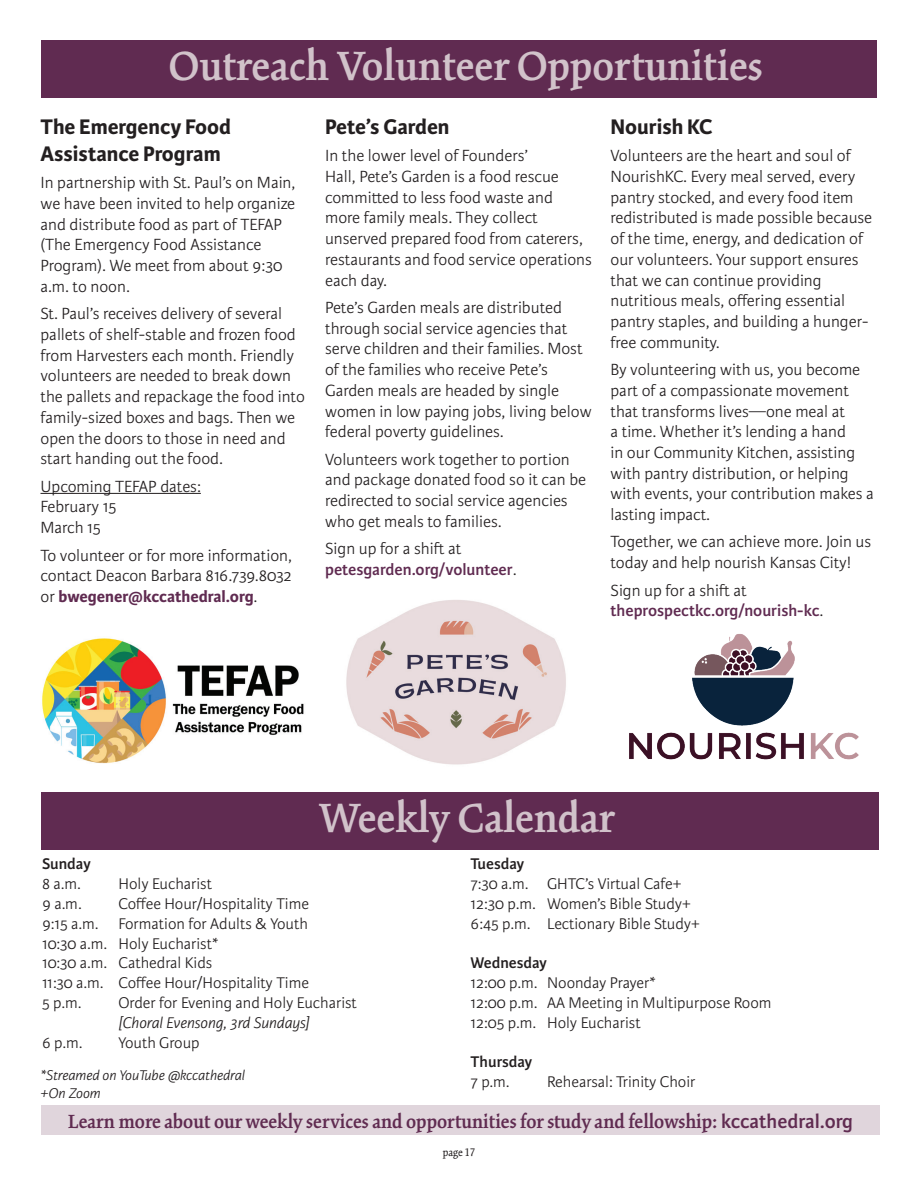
<style>
.page{position:relative;width:918px;height:1188px;background:#fff}
.page>*{position:absolute;margin:0;border:0;box-sizing:border-box;transform-origin:0 0}
.t1{font:600 45px "Kinesis Pro 3";color:#d1c2ca}
.t2{font:700 22.5px/27px "Karmina Sans";color:#231f20}
.t3{font:600 21px "Kinesis Pro 3";color:#602b51}
.t4{font:300 17.25px/20.7px "Karmina Sans";color:#231f20}
.t5{font:600 17.25px/20.7px "Karmina Sans";color:#602b51}
.t6{font:300 16.5px/19.8px "Karmina Sans";color:#231f20}
.t7{font:600 16.5px "Karmina Sans";color:#231f20}
.t8{font:italic 300 16.5px "Karmina Sans";color:#231f20}
.t9{font:italic 300 15px/18px "Karmina Sans";color:#231f20}
.t10{font:12px "Kinesis Pro 3";color:#231f20}
.s1{font-weight:700;color:#602b51}
.s2{font-weight:300;color:#231f20}
.s3{font-family:"Karmina Sans"}
</style>
<div class="page">
<div style="left:41px;top:40px;width:836px;height:58px;background:#602b51"></div>
<hr style="left:40px;top:493px;width:161px;height:1px;background:#231f20">
<div style="left:41px;top:792px;width:838px;height:57px;background:#602b51"></div>
<div style="left:41px;top:1106px;width:839px;height:29px;background:#e0d5dc"></div>
<img style="left:629px;top:634px;width:230px;height:126px">
<img style="left:346px;top:600px;width:220px;height:165px">
<img style="left:42px;top:638px;width:262px;height:126px">
<h1 class="t1" style="left:169px;top:40px;width:596px">Outreach Volunteer Opportunities</h1>
<h2 class="t2" style="left:40px;top:114px;width:192px">The Emergency Food<br>Assistance Program</h2>
<p class="t4" style="left:40px;top:173px;width:257px">In partnership with St. Paul’s on Main, we have been invited to help organize and distribute food as part of TEFAP (The Emergency Food Assistance<br>Program). We meet from about 9:30 a.m. to noon.</p>
<p class="t4" style="left:40px;top:304px;width:266px">St. Paul’s receives delivery of several pallets of shelf-stable and frozen food from Harvesters each month. Friendly volunteers are needed to break down the pallets and repackage the food into family-sized boxes and bags. Then we open the doors to those in need and start handing out the food.</p>
<p class="t4" style="left:40px;top:476px;width:162px">Upcoming TEFAP dates:<br>February 15<br>March 15</p>
<p class="t4" style="left:40px;top:545px;width:253px;text-align:justify">To volunteer or for more information, contact Deacon Barbara 816.739.8032 or <span class="s1">bwegener@kccathedral.org</span>.</p>
<h2 class="t2" style="left:325px;top:114px;width:126px">Pete’s Garden</h2>
<p class="t4" style="left:325px;top:146px;width:268px">In the lower level of Founders’<br>Hall, Pete’s Garden is a food rescue committed to less food waste and more family meals. They collect unserved prepared food from caterers, restaurants and food service operations each day.</p>
<p class="t4" style="left:325px;top:297px;width:268px">Pete’s Garden meals are distributed through social service agencies that serve children and their families. Most of the families who receive Pete’s Garden meals are headed by single women in low paying jobs, living below federal poverty guidelines.</p>
<p class="t4" style="left:325px;top:449px;width:263px">Volunteers work together to portion and package donated food so it can be redirected to social service agencies who get meals to families.</p>
<p class="t5" style="left:325px;top:539px;width:193px"><span class="s2">Sign up for a shift at </span>petesgarden.org/volunteer<span class="s2">.</span></p>
<h2 class="t2" style="left:610px;top:114px;width:104px">Nourish KC</h2>
<p class="t4" style="left:610px;top:146px;width:263px">Volunteers are the heart and soul of NourishKC. Every meal served, every pantry stocked, and every food item redistributed is made possible because of the time, energy, and dedication of our volunteers. Your support ensures that we can continue providing nutritious meals, offering essential pantry staples, and building a hunger&shy;free community.</p>
<p class="t4" style="left:610px;top:360px;width:265px">By volunteering with us, you become part of a compassionate movement that transforms lives—one meal at<br>a time. Whether it’s lending a hand<br>in our Community Kitchen, assisting with pantry distribution, or helping with events, your contribution makes a lasting impact.</p>
<p class="t4" style="left:610px;top:532px;width:262px">Together, we can achieve more. Join us today and help nourish Kansas City!</p>
<p class="t5" style="left:610px;top:580px;width:214px"><span class="s2">Sign up for a shift at </span>theprospectkc.org/nourish-kc<span class="s2">.</span></p>
<h1 class="t1" style="left:319px;top:792px;width:297px">Weekly Calendar</h1>
<p class="t7" style="left:42px;top:855px;width:50px">Sunday</p>
<p class="t6" style="left:42px;top:874px;width:40px">8 a.m.</p>
<p class="t6" style="left:118px;top:874px;width:95px">Holy Eucharist</p>
<p class="t6" style="left:42px;top:894px;width:41px">9 a.m.</p>
<p class="t6" style="left:42px;top:894px;width:269px;text-indent:76px">Coffee Hour/Hospitality Time<br>9:15 a.m. Formation for Adults &amp; Youth<br>10:30 a.m. Holy Eucharist*<br>10:30 a.m. Cathedral Kids<br>11:30 a.m. Coffee Hour/Hospitality Time<br>5 p.m.</p>
<p class="t6" style="left:118px;top:993px;width:240px">Order for Evening and Holy Eucharist</p>
<p class="t8" style="left:118px;top:1014px;width:193px">[Choral Evensong, 3rd Sundays]</p>
<p class="t6" style="left:42px;top:1033px;width:42px">6 p.m.</p>
<p class="t6" style="left:118px;top:1033px;width:83px">Youth Group</p>
<p class="t9" style="left:40px;top:1067px;width:206px">*Streamed on YouTube @kccathedral +On Zoom</p>
<p class="t7" style="left:471px;top:855px;width:55px">Tuesday</p>
<p class="t6" style="left:471px;top:874px;width:231px">7:30 a.m. GHTC’s Virtual Cafe+<br>12:30 p.m. Women’s Bible Study+<br>6:45 p.m. Lectionary Bible Study+</p>
<p class="t7" style="left:471px;top:954px;width:78px">Wednesday</p>
<p class="t6" style="left:471px;top:973px;width:303px">12:00 p.m. Noonday Prayer*<br>12:00 p.m. AA Meeting in Multipurpose Room<br>12:05 p.m. Holy Eucharist</p>
<p class="t7" style="left:471px;top:1053px;width:63px">Thursday</p>
<p class="t6" style="left:471px;top:1072px;width:41px">7 p.m.</p>
<p class="t6" style="left:547px;top:1072px;width:150px">Rehearsal: Trinity Choir</p>
<p class="t3" style="left:68px;top:1109px;width:787px">Learn more about our weekly services and opportunities for study and fellowship: <span class="s3">kccathedral.org</span></p>
<p class="t10" style="left:443px;top:1146px;width:34px">page 17</p>
</div>
